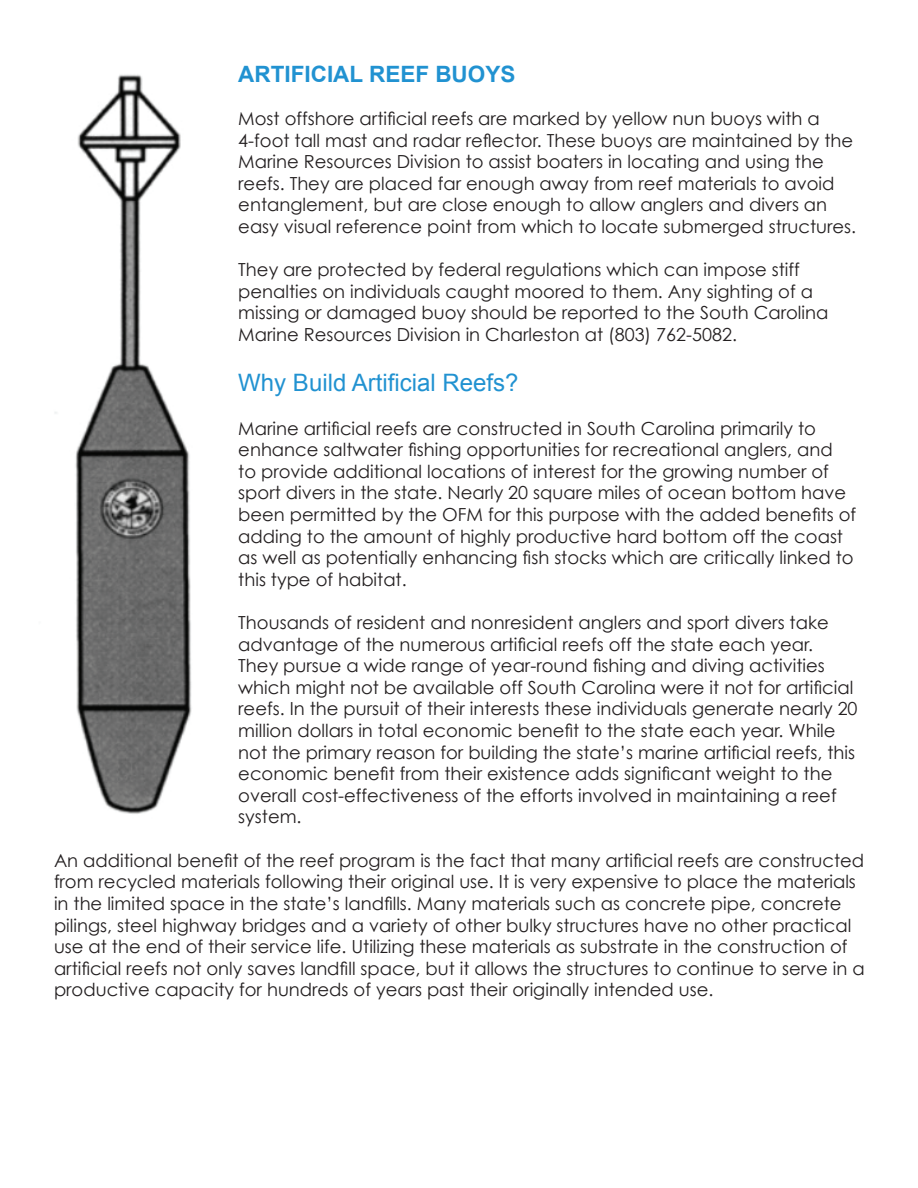
<style>
.page{position:relative;width:918px;height:1188px;background:#fff}
.page>*{position:absolute;margin:0;border:0;box-sizing:border-box;transform-origin:0 0}
.t1{font:24px "Arial";color:#2192d1}
.t2{font:700 22.5px "Arial";color:#2192d1}
.t3{font:18px/21.6px "Century Gothic";color:#231f20}
</style>
<div class="page">
<img style="left:55px;top:74px;width:137px;height:740px">
<p class="t2" style="left:238px;top:59px;width:279px">ARTIFICIAL REEF BUOYS</p>
<p class="t3" style="left:238px;top:107px;width:619px">Most offshore artificial reefs are marked by yellow nun buoys with a 4-foot tall mast and radar reflector. These buoys are maintained by the Marine Resources Division to assist boaters in locating and using the reefs. They are placed far enough away from reef materials to avoid entanglement, but are close enough to allow anglers and divers an easy visual reference point from which to locate submerged structures.</p>
<p class="t3" style="left:238px;top:259px;width:592px">They are protected by federal regulations which can impose stiff penalties on individuals caught moored to them. Any sighting of a missing or damaged buoy should be reported to the South Carolina Marine Resources Division in Charleston at (803) 762-5082.</p>
<h1 class="t1" style="left:238px;top:367px;width:282px">Why Build Artificial Reefs?</h1>
<p class="t3" style="left:238px;top:417px;width:619px">Marine artificial reefs are constructed in South Carolina primarily to enhance saltwater fishing opportunities for recreational anglers, and<br>to provide additional locations of interest for the growing number of sport divers in the state. Nearly 20 square miles of ocean bottom have been permitted by the OFM for this purpose with the added benefits of adding to the amount of highly productive hard bottom off the coast as well as potentially enhancing fish stocks which are critically linked to this type of habitat.</p>
<p class="t3" style="left:238px;top:611px;width:621px">Thousands of resident and nonresident anglers and sport divers take advantage of the numerous artificial reefs off the state each year.<br>They pursue a wide range of year-round fishing and diving activities which might not be available off South Carolina were it not for artificial reefs. In the pursuit of their interests these individuals generate nearly 20 million dollars in total economic benefit to the state each year. While not the primary reason for building the state’s marine artificial reefs, this economic benefit from their existence adds significant weight to the overall cost-effectiveness of the efforts involved in maintaining a reef system.</p>
<p class="t3" style="left:54px;top:849px;width:812px">An additional benefit of the reef program is the fact that many artificial reefs are constructed from recycled materials following their original use. It is very expensive to place the materials in the limited space in the state’s landfills. Many materials such as concrete pipe, concrete pilings, steel highway bridges and a variety of other bulky structures have no other practical use at the end of their service life. Utilizing these materials as substrate in the construction of artificial reefs not only saves landfill space, but it allows the structures to continue to serve in a productive capacity for hundreds of years past their originally intended use.</p>
</div>
